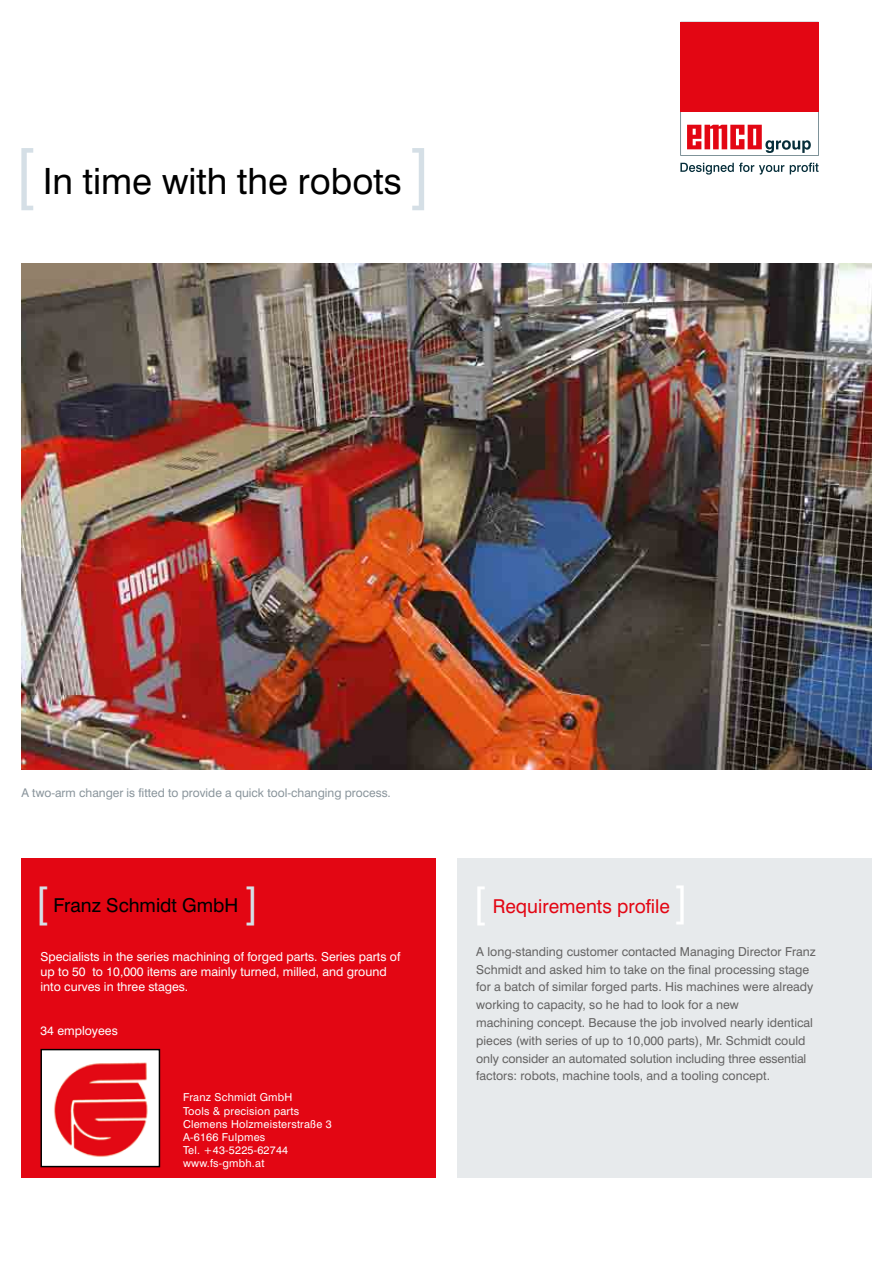
<style>
.page{position:relative;width:893px;height:1263px;background:#fff}
.page>*{position:absolute;margin:0;border:0;box-sizing:border-box;transform-origin:0 0}
.t1{font:36.3px "Swiss 721 BT";color:#000}
.t2{font:19.2px "Swiss 721 BT";color:#e30613}
.t3{font:19.2px "Swiss 721 BT";color:#000}
.t4{font:12.3px/17.9px "Swiss 721 BT";color:#646363}
.t5{font:12.3px/14.9px "Swiss 721 BT";color:#fff}
.t6{font:12px "Swiss 721 BT";color:#8a959c}
.t7{font:10.95px/13px "Swiss 721 BT";letter-spacing:.02em;color:#fff}
.s1{font-size:67.65px;color:#d5dfe6}
.s2{font-size:42.45px;color:#d5dfe6}
.s3{font-size:42.45px;color:#fff}
</style>
<div class="page">
<img style="left:21px;top:264px;width:851px;height:506px">
<div style="left:21px;top:858px;width:415px;height:319px;background:#e30613"></div>
<div style="left:457px;top:858px;width:415px;height:319px;background:#e7eaec"></div>
<svg style="left:680px;top:163px;width:104px;height:12px"></svg>
<svg style="left:790px;top:163px;width:28px;height:11px"></svg>
<svg style="left:680px;top:22px;width:139px;height:134px"></svg>
<div style="left:41px;top:1049px;width:118px;height:117px;background:#fff"></div>
<img style="left:54px;top:1062px;width:94px;height:95px">
<div style="left:41px;top:1049px;width:119px;height:118px;border:1px solid #000"></div>
<h1 class="t1" style="left:14px;top:159px;width:389px"><span class="s1">[</span> In time with the robots</h1>
<p class="t6" style="left:21px;top:785px;width:371px">A two-arm changer is fitted to provide a quick tool-changing process.</p>
<h2 class="t3" style="left:35px;top:893px;width:205px"><span class="s2">[</span> Franz Schmidt GmbH</h2>
<p class="t5" style="left:40px;top:949px;width:361px">Specialists in the series machining of forged parts. Series parts of up to 50 to 10,000 items are mainly turned, milled, and ground into curves in three stages.</p>
<p class="t5" style="left:40px;top:1023px;width:79px">34 employees</p>
<p class="t7" style="left:183px;top:1091px;width:150px">Franz Schmidt GmbH<br>Tools &amp; precision parts<br>Clemens Holzmeisterstraße 3<br>A-6166 Fulpmes<br>Tel. +43-5225-62744 www.fs-gmbh.at</p>
<h2 class="t2" style="left:473px;top:895px;width:199px"><span class="s3">[</span> Requirements profile</h2>
<p class="t4" style="left:476px;top:942px;width:341px">A long-standing customer contacted Managing Director Franz Schmidt and asked him to take on the final processing stage for a batch of similar forged parts. His machines were already working to capacity, so he had to look for a new<br>machining concept. Because the job involved nearly identical pieces (with series of up to 10,000 parts), Mr. Schmidt could only consider an automated solution including three essential factors: robots, machine tools, and a tooling concept.</p>
</div>
